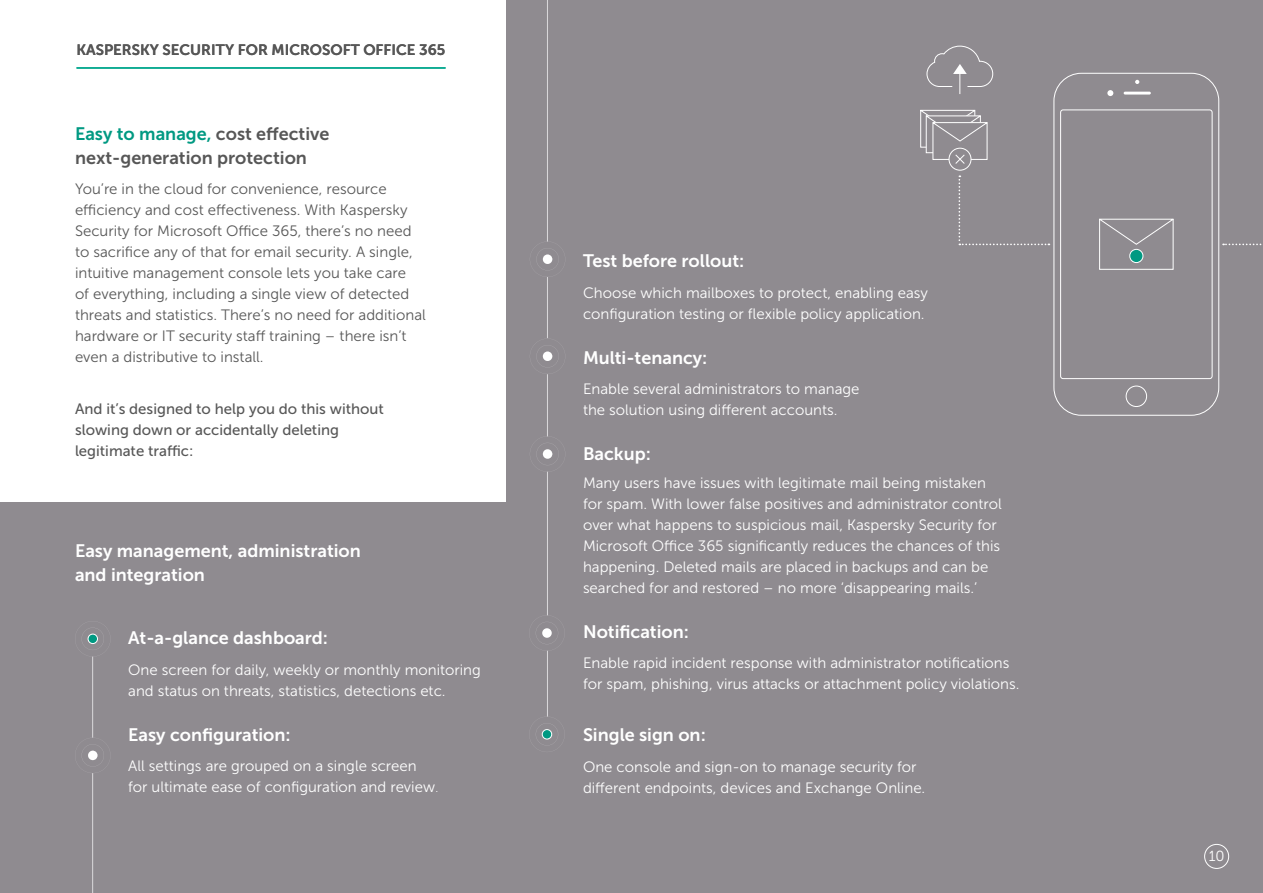
<style>
.page{position:relative;width:1263px;height:893px;background:#fff}
.page>*{position:absolute;margin:0;border:0;box-sizing:border-box;transform-origin:0 0}
.t1{font:18px/24px "Museo Sans 700";color:#fff}
.t2{font:18px/24px "Museo Sans 700";color:#575757}
.t3{font:15px/21px "Museo Sans 300";color:#fff}
.t4{font:15px/21px "Museo Sans 300";color:#575757}
.t5{font:15px/21px "Museo Sans 500";color:#575757}
.t6{font:15px "Museo Sans 700";color:#575757}
.t7{font:14.55px "Museo Sans 300";color:#fff}
.s1{color:#009982}
.s2{font-family:"Museo Sans 100"}
</style>
<div class="page">
<div style="left:0;top:503px;width:529px;height:390px;background:#8f8b90"></div>
<div style="left:507px;top:0;width:756px;height:893px;background:#8f8b90"></div>
<div style="left:1204px;top:844px;width:25px;height:25px;border:1px solid #fff;border-radius:50%"></div>
<hr style="left:77px;top:67px;width:368px;height:2px;background:#07a990">
<svg style="left:83px;top:745px;width:20px;height:20px"></svg>
<div style="left:88px;top:751px;width:10px;height:9px;background:#fff;border-radius:50%"></div>
<svg style="left:84px;top:629px;width:19px;height:28px"></svg>
<div style="left:88px;top:634px;width:10px;height:10px;background:#009982;border-radius:50%"></div>
<div style="left:88px;top:634px;width:10px;height:10px;border:1px solid #fff;border-radius:50%"></div>
<hr style="left:92px;top:657px;width:1px;height:81px;background:#dbd9dc">
<hr style="left:92px;top:773px;width:1px;height:120px;background:#dbd9dc">
<svg style="left:538px;top:338px;width:20px;height:28px"></svg>
<div style="left:543px;top:352px;width:9px;height:9px;background:#fff;border-radius:50%"></div>
<svg style="left:538px;top:436px;width:19px;height:36px"></svg>
<div style="left:543px;top:449px;width:9px;height:10px;background:#fff;border-radius:50%"></div>
<svg style="left:538px;top:249px;width:20px;height:20px"></svg>
<div style="left:543px;top:254px;width:9px;height:10px;background:#fff;border-radius:50%"></div>
<hr style="left:547px;top:277px;width:1px;height:61px;background:#dbd9dc">
<hr style="left:547px;top:0;width:1px;height:242px;background:#dbd9dc">
<hr style="left:547px;top:374px;width:1px;height:62px;background:#dbd9dc">
<hr style="left:547px;top:472px;width:1px;height:143px;background:#dbd9dc">
<hr style="left:547px;top:651px;width:1px;height:66px;background:#dbd9dc">
<svg style="left:537px;top:615px;width:20px;height:36px"></svg>
<div style="left:542px;top:628px;width:10px;height:10px;background:#fff;border-radius:50%"></div>
<svg style="left:537px;top:716px;width:20px;height:27px"></svg>
<div style="left:542px;top:730px;width:10px;height:9px;background:#009982;border-radius:50%"></div>
<div style="left:542px;top:729px;width:10px;height:10px;border:1px solid #fff;border-radius:50%"></div>
<svg style="left:958px;top:175px;width:91px;height:70px"></svg>
<svg style="left:1223px;top:244px;width:39px;height:1px"></svg>
<svg style="left:1053px;top:72px;width:166px;height:344px"></svg>
<svg style="left:1107px;top:90px;width:6px;height:6px"></svg>
<svg style="left:1135px;top:80px;width:4px;height:4px"></svg>
<hr style="left:1124px;top:92px;width:27px;height:3px;background:#fff">
<div style="left:1126px;top:386px;width:21px;height:21px;border:1px solid #fff;border-radius:50%"></div>
<div style="left:948px;top:148px;width:23px;height:23px;border:1px solid #fff;border-radius:50%"></div>
<svg style="left:920px;top:109px;width:68px;height:56px"></svg>
<svg style="left:926px;top:45px;width:67px;height:49px"></svg>
<p class="t6" style="left:77px;top:41px;width:370px">KASPERSKY SECURITY FOR MICROSOFT OFFICE 365</p>
<p class="t2" style="left:75px;top:122px;width:256px"><span class="s1">Easy to manage,</span> cost effective next-generation protection</p>
<p class="t4" style="left:75px;top:179px;width:352px">You’re in the cloud for convenience, resource efficiency and cost effectiveness. With Kaspersky Security for Microsoft Office 365, there’s no need to sacrifice any of that for email security. A single, intuitive management console lets you take care<br>of everything, including a single view of detected threats and statistics. There’s no need for additional hardware or IT security staff training – there isn’t even a distributive to install.</p>
<p class="t5" style="left:75px;top:398px;width:310px">And it’s designed to help you do this without slowing down or accidentally deleting legitimate traffic:</p>
<p class="t1" style="left:75px;top:538px;width:287px">Easy management, administration and integration</p>
<p class="t1" style="left:128px;top:626px;width:201px">At-a-glance dashboard:</p>
<p class="t3" style="left:128px;top:659px;width:354px">One screen for daily, weekly or monthly monitoring and status on threats, statistics, detections etc.</p>
<p class="t1" style="left:128px;top:722px;width:164px">Easy configuration:</p>
<p class="t3" style="left:128px;top:755px;width:312px">All settings are grouped on a single screen for ultimate ease of configuration and review<span class="s2">.</span></p>
<p class="t1" style="left:583px;top:249px;width:163px">Test before rollout:</p>
<p class="t3" style="left:583px;top:282px;width:346px">Choose which mailboxes to protect, enabling easy configuration testing or flexible policy application.</p>
<p class="t1" style="left:583px;top:345px;width:126px">Multi-tenancy:</p>
<p class="t3" style="left:583px;top:379px;width:278px">Enable several administrators to manage the solution using different accounts.</p>
<p class="t1" style="left:583px;top:442px;width:70px">Backup:</p>
<p class="t3" style="left:583px;top:472px;width:420px">Many users have issues with legitimate mail being mistaken for spam. With lower false positives and administrator control over what happens to suspicious mail, Kaspersky Security for Microsoft Office 365 significantly reduces the chances of this happening. Deleted mails are placed in backups and can be searched for and restored – no more ‘disappearing mails.’</p>
<p class="t1" style="left:583px;top:619px;width:108px">Notification:</p>
<p class="t3" style="left:583px;top:653px;width:438px">Enable rapid incident response with administrator notifications for spam, phishing, virus attacks or attachment policy violations.</p>
<p class="t1" style="left:583px;top:723px;width:124px">Single sign on:</p>
<p class="t3" style="left:583px;top:756px;width:344px">One console and sign-on to manage security for different endpoints, devices and Exchange Online.</p>
<p class="t7" style="left:1209px;top:848px;width:17px">10</p>
</div>
